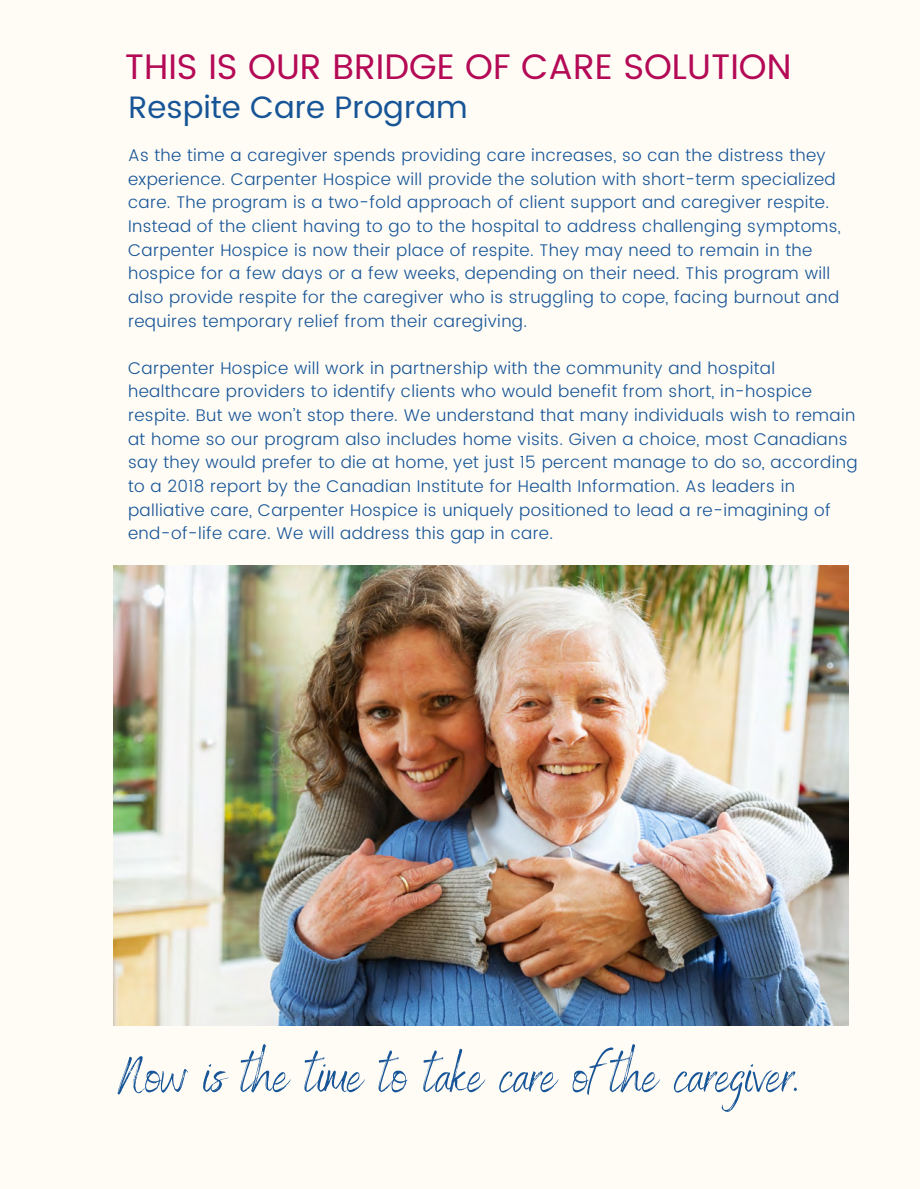
<style>
.page{position:relative;width:920px;height:1189px;background:#fffcf6}
.page>*{position:absolute;margin:0;border:0;box-sizing:border-box;transform-origin:0 0}
.t1{font:54px "Benedict";color:#175597}
.t2{font:35.4px "Poppins";color:#b40a56}
.t3{font:30.9px "Poppins";color:#175597}
.t4{font:300 16.95px/23.7px "Poppins";letter-spacing:.02em;color:#175597}
</style>
<div class="page">
<img style="left:113px;top:566px;width:735px;height:459px">
<p class="t2" style="left:125px;top:46px;width:668px">THIS IS OUR BRIDGE OF CARE SOLUTION</p>
<p class="t3" style="left:128px;top:90px;width:341px">Respite Care Program</p>
<p class="t4" style="left:128px;top:143px;width:714px">As the time a caregiver spends providing care increases, so can the distress they experience. Carpenter Hospice will provide the solution with short-term specialized care. The program is a two-fold approach of client support and caregiver respite.<br>Instead of the client having to go to the hospital to address challenging symptoms, Carpenter Hospice is now their place of respite. They may need to remain in the hospice for a few days or a few weeks, depending on their need. This program will also provide respite for the caregiver who is struggling to cope, facing burnout and requires temporary relief from their caregiving.</p>
<p class="t4" style="left:128px;top:356px;width:731px">Carpenter Hospice will work in partnership with the community and hospital healthcare providers to identify clients who would benefit from short, in-hospice respite. But we won’t stop there. We understand that many individuals wish to remain at home so our program also includes home visits. Given a choice, most Canadians say they would prefer to die at home, yet just 15 percent manage to do so, according to a 2018 report by the Canadian Institute for Health Information. As leaders in palliative care, Carpenter Hospice is uniquely positioned to lead a re-imagining of end-of-life care. We will address this gap in care.</p>
<p class="t1" style="left:118px;top:1040px;width:684px">Now is the time to take care of the caregiver.</p>
</div>
